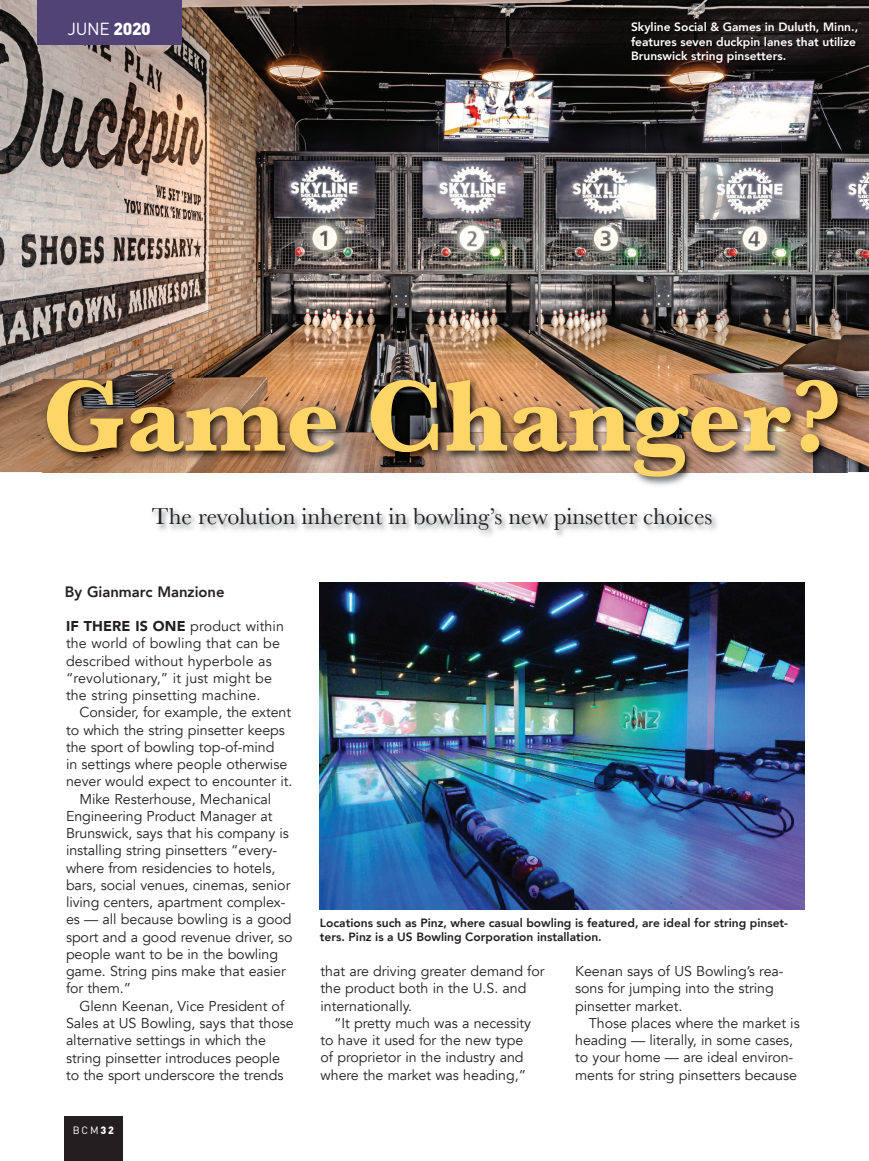
<style>
.page{position:relative;width:869px;height:1161px;background:#fff}
.page>*{position:absolute;margin:0;border:0;box-sizing:border-box;transform-origin:0 0}
.t1{font:700 105px "Baskerville";color:#fed667}
.t2{font:24px "Baskerville";color:#231f20}
.t3{font:17.25px "DIN";color:#fff}
.t4{font:800 15px "Avenir";color:#231f20}
.t5{font:14.25px/17.2px "Avenir";letter-spacing:-.005em;color:#231f20}
.t6{font:800 12px/14.4px "Avenir";color:#231f20}
.t7{font:800 12px/14.4px "Avenir";color:#fff}
.t8{font:10.5px "DIN";letter-spacing:.175em;color:#fff}
.s1{font-weight:900}
</style>
<div class="page">
<img style="left:0;top:0;width:869px;height:472px">
<img style="left:320px;top:583px;width:484px;height:326px">
<img style="left:43px;top:376px;width:805px;height:110px">
<img style="left:153px;top:509px;width:564px;height:27px">
<img style="left:630px;top:21px;width:231px;height:46px">
<div style="left:64px;top:1115px;width:59px;height:46px;background:#231f20"></div>
<div style="left:37px;top:0;width:144px;height:44px;background:#514376"></div>
<p class="t3" style="left:68px;top:23px;width:85px">JUNE <span class="s1">2020</span></p>
<p class="t7" style="left:631px;top:20px;width:229px">Skyline Social &amp; Games in Duluth, Minn., features seven duckpin lanes that utilize<br>Brunswick string pinsetters.</p>
<h1 class="t1" style="left:42px;top:356px;width:801px">Game Changer?</h1>
<h2 class="t2" style="left:152px;top:503px;width:562px">The revolution inherent in bowling’s new pinsetter choices</h2>
<p class="t4" style="left:65px;top:581px;width:161px">By Gianmarc Manzione</p>
<p class="t5" style="left:66px;top:618px;width:220px"><span class="s1">IF THERE IS ONE</span> product within the world of bowling that can be described without hyperbole as “revolutionary,” it just might be the string pinsetting machine.</p>
<p class="t5" style="left:79px;top:704px;width:213px">Consider, for example, the extent</p>
<p class="t5" style="left:66px;top:721px;width:220px">to which the string pinsetter keeps</p>
<p class="t5" style="left:66px;top:739px;width:210px">the sport of bowling top-of-mind</p>
<p class="t5" style="left:66px;top:756px;width:223px">in settings where people otherwise</p>
<p class="t5" style="left:66px;top:773px;width:228px">never would expect to encounter it.</p>
<p class="t5" style="left:79px;top:790px;width:193px">Mike Resterhouse, Mechanical</p>
<p class="t5" style="left:66px;top:808px;width:208px">Engineering Product Manager at</p>
<p class="t5" style="left:66px;top:825px;width:224px">Brunswick, says that his company is</p>
<p class="t5" style="left:66px;top:842px;width:213px">installing string pinsetters “every-</p>
<p class="t5" style="left:66px;top:859px;width:211px">where from residencies to hotels,</p>
<p class="t5" style="left:66px;top:877px;width:226px">bars, social venues, cinemas, senior</p>
<p class="t5" style="left:66px;top:894px;width:221px">living centers, apartment complex-</p>
<p class="t5" style="left:66px;top:911px;width:227px">es — all because bowling is a good</p>
<p class="t5" style="left:66px;top:928px;width:228px">sport and a good revenue driver, so</p>
<p class="t5" style="left:66px;top:946px;width:214px">people want to be in the bowling</p>
<p class="t5" style="left:66px;top:963px;width:221px">game. String pins make that easier</p>
<p class="t5" style="left:66px;top:980px;width:67px">for them.”</p>
<p class="t5" style="left:79px;top:997px;width:206px">Glenn Keenan, Vice President of</p>
<p class="t5" style="left:66px;top:1014px;width:229px">Sales at US Bowling, says that those</p>
<p class="t5" style="left:66px;top:1032px;width:201px">alternative settings in which the</p>
<p class="t5" style="left:66px;top:1049px;width:216px">string pinsetter introduces people</p>
<p class="t5" style="left:66px;top:1066px;width:219px">to the sport underscore the trends</p>
<p class="t8" style="left:90px;top:1125px;width:41px">BEC<span class="s1">32</span></p>
<p class="t8" style="left:73px;top:1126px;width:43px">BCM<span class="s1">32</span></p>
<p class="t6" style="left:320px;top:915px;width:470px">Locations such as Pinz, where casual bowling is featured, are ideal for string pinset&shy;ters. Pinz is a US Bowling Corporation installation.</p>
<p class="t5" style="left:321px;top:963px;width:225px">that are driving greater demand for the product both in the U.S. and internationally.</p>
<p class="t5" style="left:321px;top:1014px;width:212px;text-indent:14px">“It pretty much was a necessity to have it used for the new type of proprietor in the industry and where the market was heading,”</p>
<p class="t5" style="left:575px;top:963px;width:210px">Keenan says of US Bowling’s rea&shy;sons for jumping into the string pinsetter market.</p>
<p class="t5" style="left:575px;top:1014px;width:226px;text-indent:14px">Those places where the market is heading — literally, in some cases, to your home — are ideal environ&shy;ments for string pinsetters because</p>
</div>
